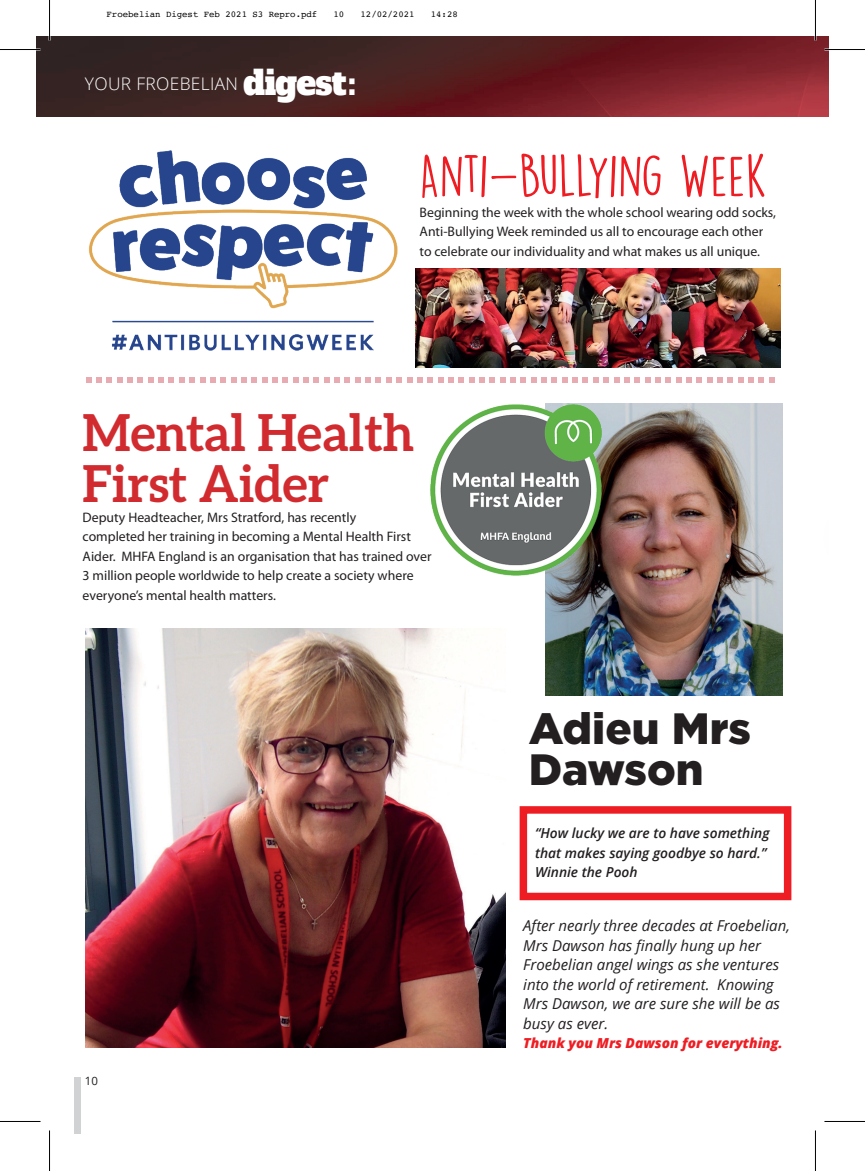
<style>
.page{position:relative;width:865px;height:1171px;background:#fff}
.page>*{position:absolute;margin:0;border:0;box-sizing:border-box;transform-origin:0 0}
.t1{font:52.8px "DK Lemon Yellow Sun";letter-spacing:-.03em;color:#ee1d23}
.t2{font:700 51px/50.8px "Aleo";color:#d12b2f}
.t3{font:900 43.8px/40.5px "Gotham";color:#231f20}
.t4{font:33px "Alfa Slab One";letter-spacing:-.02em;color:#fff}
.t5{font:300 17.4px "Open Sans";letter-spacing:.02em;color:#fff}
.t6{font:italic 15px/19.5px "Open Sans";color:#231f20}
.t7{font:13.8px/19.5px "Myriad Pro";color:#231f20}
.t8{font:italic 600 13.8px/19.5px "Open Sans";color:#231f20}
.t9{font:italic 800 13.8px "Open Sans";color:#ee1d23}
.t10{font:11.4px "Open Sans";color:#231f20}
.t11{font:9px "Courier";color:#000}
</style>
<div class="page">
<div style="left:519px;top:806px;width:272px;height:94px;border:8px solid #ee1d23"></div>
<img style="left:37px;top:37px;width:791px;height:79px">
<div style="left:74px;top:1077px;width:7px;height:57px;background:#d1d2d4"></div>
<img style="left:782px;top:113px;width:46px;height:4px">
<img style="left:88px;top:150px;width:399px;height:218px">
<img style="left:545px;top:404px;width:237px;height:292px">
<svg style="left:86px;top:377px;width:688px;height:6px"></svg>
<img style="left:402px;top:377px;width:227px;height:219px">
<img style="left:86px;top:628px;width:419px;height:419px">
<img style="left:416px;top:268px;width:364px;height:99px">
<hr style="left:814px;top:0;width:2px;height:41px;background:#fff">
<hr style="left:0;top:49px;width:40px;height:1px;background:#000">
<hr style="left:824px;top:49px;width:40px;height:1px;background:#000">
<hr style="left:0;top:1121px;width:40px;height:1px;background:#000">
<hr style="left:824px;top:1121px;width:40px;height:1px;background:#000">
<hr style="left:49px;top:0;width:1px;height:41px;background:#000">
<hr style="left:49px;top:1130px;width:1px;height:40px;background:#000">
<hr style="left:815px;top:0;width:1px;height:41px;background:#000">
<hr style="left:815px;top:1130px;width:1px;height:40px;background:#000">
<p class="t11" style="left:106px;top:7px;width:212px">Froebelian Digest Feb 2021 S3 Repro.pdf</p>
<p class="t11" style="left:333px;top:7px;width:12px">10</p>
<p class="t11" style="left:360px;top:7px;width:55px">12/02/2021</p>
<p class="t11" style="left:431px;top:7px;width:28px">14:28</p>
<h3 class="t4" style="left:243px;top:54px;width:114px">digest:</h3>
<p class="t5" style="left:85px;top:71px;width:155px">YOUR FROEBELIAN</p>
<h1 class="t1" style="left:419px;top:144px;width:349px">Anti-Bullying Week</h1>
<p class="t7" style="left:419px;top:203px;width:358px">Beginning the week with the whole school wearing odd socks,<br>Anti-Bullying Week reminded us all to encourage each other to celebrate our individuality and what makes us all unique.</p>
<h2 class="t2" style="left:83px;top:406px;width:333px">Mental Health<br>First Aider</h2>
<p class="t7" style="left:83px;top:507px;width:350px">Deputy Headteacher, Mrs Stratford, has recently<br>completed her training in becoming a Mental Health First Aider. MHFA England is an organisation that has trained over 3 million people worldwide to help create a society where everyone’s mental health matters.</p>
<p class="t10" style="left:85px;top:1073px;width:15px">10</p>
<h3 class="t3" style="left:529px;top:707px;width:224px">Adieu Mrs<br>Dawson</h3>
<p class="t8" style="left:535px;top:823px;width:236px">“How lucky we are to have something that makes saying goodbye so hard.”<br>Winnie the Pooh</p>
<p class="t6" style="left:523px;top:915px;width:268px">After nearly three decades at Froebelian, Mrs Dawson has finally hung up her Froebelian angel wings as she ventures into the world of retirement. Knowing Mrs Dawson, we are sure she will be as busy as ever.</p>
<p class="t9" style="left:523px;top:1032px;width:261px">Thank you Mrs Dawson for everything.</p>
</div>
